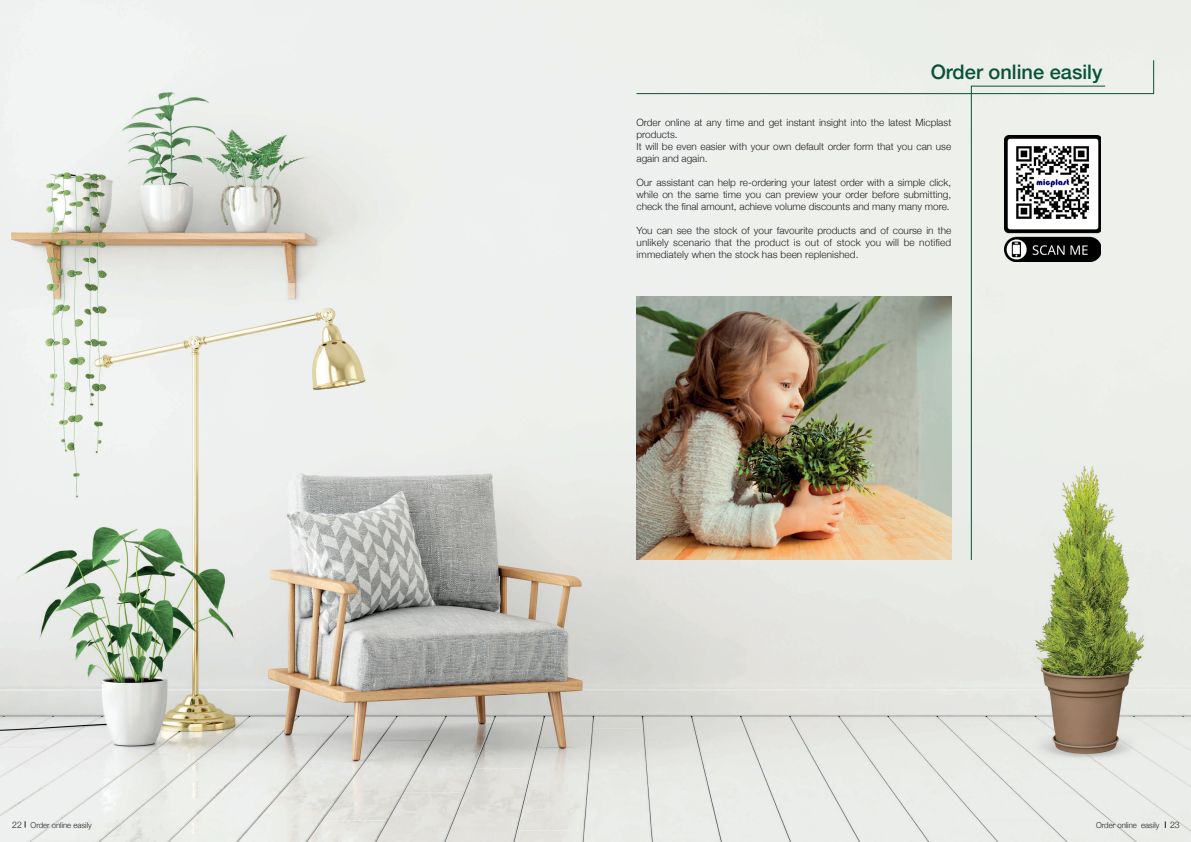
<style>
.page{position:relative;width:1191px;height:842px;background:#fff}
.page>*{position:absolute;margin:0;border:0;box-sizing:border-box;transform-origin:0 0}
.t1{font:500 20px "Helvetica Neue";color:#08523a}
.t2{font:300 10px/12px "Helvetica Neue";color:#231f20}
.t3{font:300 9px "Helvetica Neue";color:#231f20}
.t4{font:300 8px "Helvetica Neue";color:#231f20}
</style>
<div class="page">
<img style="left:0;top:0;width:1191px;height:842px">
<div style="left:635px;top:59px;width:519px;height:35px;background:#eef0ec"></div>
<svg style="left:970px;top:85px;width:136px;height:476px;background:#e4e8de"></svg>
<img style="left:1004px;top:135px;width:97px;height:127px">
<img style="left:636px;top:296px;width:315px;height:264px">
<p class="t1" style="left:930px;top:56px;width:173px">Order online easily</p>
<p class="t2" style="left:636px;top:116px;width:316px">Order online at any time and get instant insight into the latest Micplast products.</p>
<p class="t2" style="left:636px;top:140px;width:316px">It will be even easier with your own default order form that you can use again and again.</p>
<p class="t2" style="left:636px;top:176px;width:316px;text-align:justify">Our assistant can help re-ordering your latest order with a simple click, while on the same time you can preview your order before submitting, check the final amount, achieve volume discounts and many many more.</p>
<p class="t2" style="left:636px;top:224px;width:316px;text-align:justify">You can see the stock of your favourite products and of course in the unlikely scenario that the product is out of stock you will be notified immediately when the stock has been replenished.</p>
<p class="t3" style="left:12px;top:817px;width:11px">22</p>
<p class="t4" style="left:31px;top:818px;width:63px">Order online easily</p>
<p class="t4" style="left:1096px;top:818px;width:65px">Order online easily</p>
<p class="t3" style="left:1170px;top:817px;width:11px">23</p>
</div>
